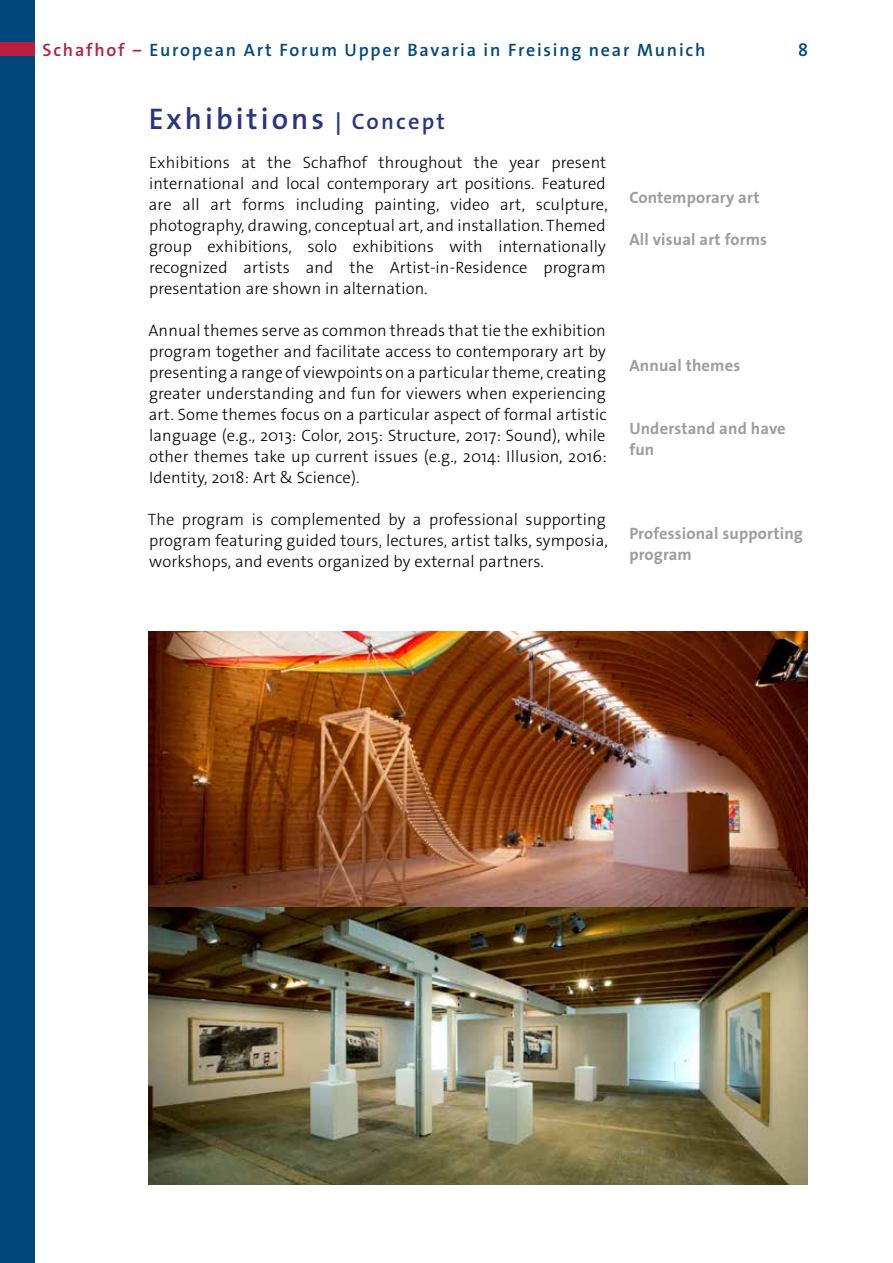
<style>
.page{position:relative;width:893px;height:1263px;background:#fff}
.page>*{position:absolute;margin:0;border:0;box-sizing:border-box;transform-origin:0 0}
.t1{font:600 30px "The Sans Os F";letter-spacing:.1em;color:#283583}
.t2{font:600 18px "The Sans Os F";letter-spacing:.1em;color:#00487c}
.t3{font:300 16.5px/21px "The Sans Os F";letter-spacing:.01em;color:#000}
.t4{font:700 16.5px/21px "The Sans Os F";letter-spacing:.01em;color:#9d9d9c}
.s1{color:#b71e3f}
.s2{font-size:22.5px}
</style>
<div class="page">
<div style="left:0;top:0;width:34px;height:1263px;background:#00487c"></div>
<div style="left:0;top:43px;width:34px;height:13px;background:#b71e3f"></div>
<img style="left:149px;top:631px;width:659px;height:553px">
<p class="t2" style="left:43px;top:38px;width:664px"><span class="s1">Schafhof ‒</span> European Art Forum Upper Bavaria in Freising near Munich</p>
<p class="t2" style="left:798px;top:38px;width:11px">8</p>
<h1 class="t1" style="left:149px;top:99px;width:298px">Exhibitions<span class="s2">↕Concept</span></h1>
<p class="t3" style="left:149px;top:152px;width:460px">Exhibitions at the Schafhof throughout the year present international and local contemporary art positions. Featured are all art forms including painting, video art, sculpture, photography, drawing, conceptual art, and installation. Themed group exhibitions, solo exhibitions with internationally recognized artists and the Artist-in-Residence program presentation are shown in alternation.</p>
<p class="t3" style="left:148px;top:320px;width:460px;text-align:justify">Annual themes serve as common threads that tie the exhibition program together and facilitate access to contemporary art by presenting a range of viewpoints on a particular theme, creating greater understanding and fun for viewers when experiencing art. Some themes focus on a particular aspect of formal artistic language (e.g., 2013: Color, 2015: Structure, 2017: Sound), while other themes take up current issues (e.g., 2014: Illusion, 2016:<br>Identity, 2018: Art &amp; Science).</p>
<p class="t3" style="left:148px;top:509px;width:462px">The program is complemented by a professional supporting program featuring guided tours, lectures, artist talks, symposia, workshops, and events organized by external partners.</p>
<p class="t4" style="left:629px;top:187px;width:132px">Contemporary art</p>
<p class="t4" style="left:629px;top:229px;width:139px">All visual art forms</p>
<p class="t4" style="left:629px;top:355px;width:112px">Annual themes</p>
<p class="t4" style="left:629px;top:418px;width:158px">Understand and have fun</p>
<p class="t4" style="left:629px;top:523px;width:175px">Professional supporting program</p>
</div>
